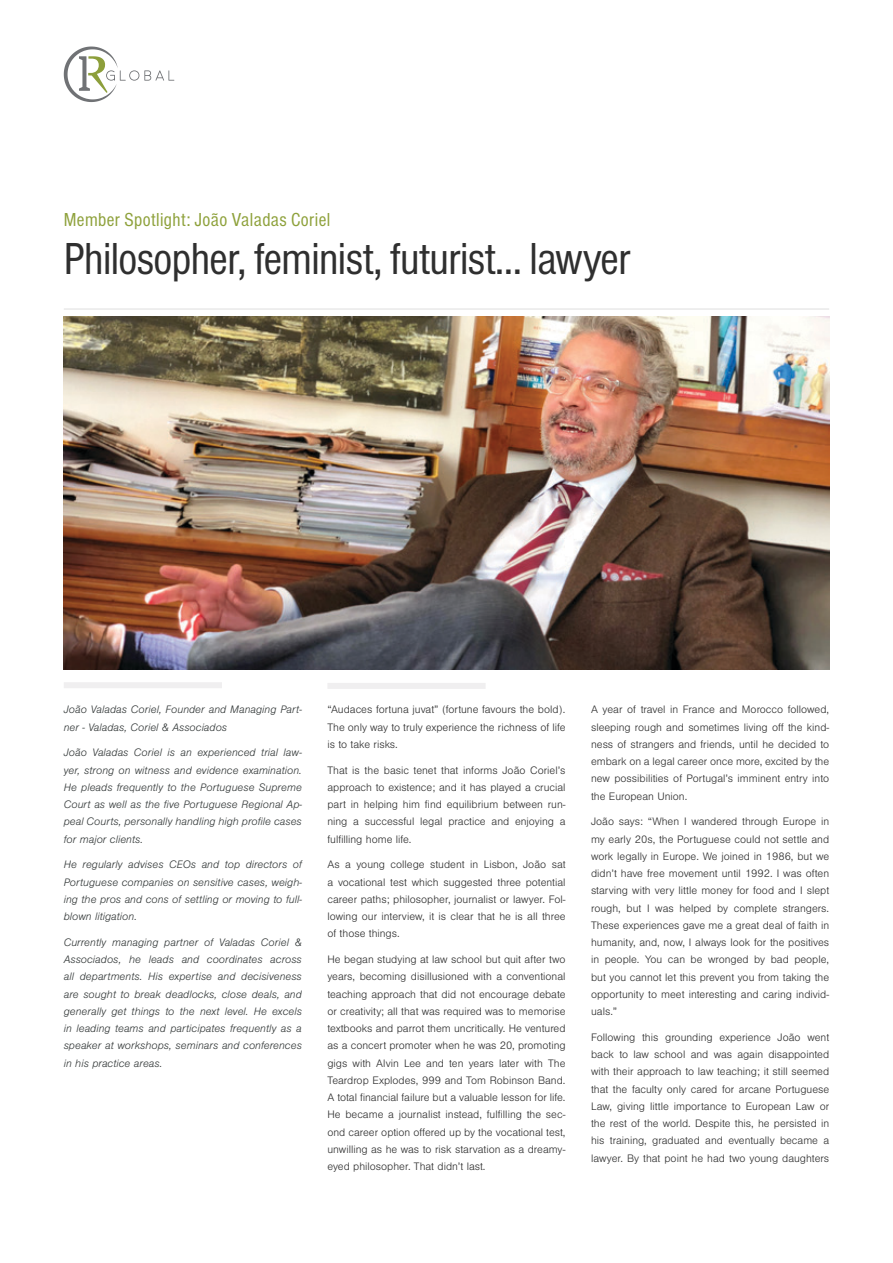
<style>
.page{position:relative;width:893px;height:1263px;background:#fff}
.page>*{position:absolute;margin:0;border:0;box-sizing:border-box;transform-origin:0 0}
.t1{font:46.5px "Nimbus San Con";letter-spacing:-.015em;color:#2f2f2f}
.t2{font:19.5px "Nimbus San Con";letter-spacing:.02em;color:#8ea13b}
.t3{font:300 11.25px/17.2px "Nimbus San";color:#2f2f2f;text-align:justify}
.t4{font:italic 300 11.25px/17.2px "Nimbus San";color:#363b3b;text-align:justify}
</style>
<div class="page">
<svg style="left:64px;top:47px;width:110px;height:55px"></svg>
<div style="left:64px;top:682px;width:158px;height:6px;background:#f0eff0"></div>
<div style="left:327px;top:683px;width:159px;height:6px;background:#f0eff0"></div>
<img style="left:64px;top:316px;width:765px;height:353px">
<hr style="left:64px;top:308px;width:765px;height:2px;background:#1c1c1b">
<h2 class="t2" style="left:64px;top:209px;width:268px">Member Spotlight: João Valadas Coriel</h2>
<h1 class="t1" style="left:64px;top:233px;width:568px">Philosopher, feminist, futurist… lawyer</h1>
<p class="t4" style="left:64px;top:701px;width:240px">João Valadas Coriel, Founder and Managing Part&shy;ner - Valadas, Coriel &amp; Associados</p>
<p class="t4" style="left:64px;top:744px;width:240px">João Valadas Coriel is an experienced trial law&shy;yer, strong on witness and evidence examination.<br>He pleads frequently to the Portuguese Supreme Court as well as the five Portuguese Regional Ap&shy;peal Courts, personally handling high profile cases for major clients.</p>
<p class="t4" style="left:64px;top:856px;width:240px">He regularly advises CEOs and top directors of Portuguese companies on sensitive cases, weigh&shy;ing the pros and cons of settling or moving to full&shy;blown litigation.</p>
<p class="t4" style="left:64px;top:934px;width:240px">Currently managing partner of Valadas Coriel &amp; Associados, he leads and coordinates across all departments. His expertise and decisiveness are sought to break deadlocks, close deals, and generally get things to the next level. He excels in leading teams and participates frequently as a speaker at workshops, seminars and conferences in his practice areas.</p>
<p class="t3" style="left:327px;top:701px;width:240px">“Audaces fortuna juvat” (fortune favours the bold).<br>The only way to truly experience the richness of life is to take risks.</p>
<p class="t3" style="left:327px;top:762px;width:240px">That is the basic tenet that informs João Coriel’s approach to existence; and it has played a crucial part in helping him find equilibrium between run&shy;ning a successful legal practice and enjoying a fulfilling home life.</p>
<p class="t3" style="left:327px;top:856px;width:240px">As a young college student in Lisbon, João sat a vocational test which suggested three potential career paths; philosopher, journalist or lawyer. Fol&shy;lowing our interview, it is clear that he is all three of those things.</p>
<p class="t3" style="left:327px;top:951px;width:240px">He began studying at law school but quit after two years, becoming disillusioned with a conventional teaching approach that did not encourage debate or creativity; all that was required was to memorise textbooks and parrot them uncritically. He ventured as a concert promoter when he was 20, promoting gigs with Alvin Lee and ten years later with The Teardrop Explodes, 999 and Tom Robinson Band.<br>A total financial failure but a valuable lesson for life.<br>He became a journalist instead, fulfilling the sec&shy;ond career option offered up by the vocational test, unwilling as he was to risk starvation as a dreamy&shy;eyed philosopher. That didn’t last.</p>
<p class="t3" style="left:591px;top:701px;width:240px">A year of travel in France and Morocco followed, sleeping rough and sometimes living off the kind&shy;ness of strangers and friends, until he decided to embark on a legal career once more, excited by the new possibilities of Portugal’s imminent entry into the European Union.</p>
<p class="t3" style="left:591px;top:813px;width:240px">João says: “When I wandered through Europe in my early 20s, the Portuguese could not settle and work legally in Europe. We joined in 1986, but we didn’t have free movement until 1992. I was often starving with very little money for food and I slept rough, but I was helped by complete strangers.<br>These experiences gave me a great deal of faith in humanity, and, now, I always look for the positives in people. You can be wronged by bad people, but you cannot let this prevent you from taking the opportunity to meet interesting and caring individ&shy;uals.”</p>
<p class="t3" style="left:591px;top:1029px;width:240px">Following this grounding experience João went back to law school and was again disappointed with their approach to law teaching; it still seemed that the faculty only cared for arcane Portuguese Law, giving little importance to European Law or the rest of the world. Despite this, he persisted in his training, graduated and eventually became a lawyer. By that point he had two young daughters</p>
</div>
